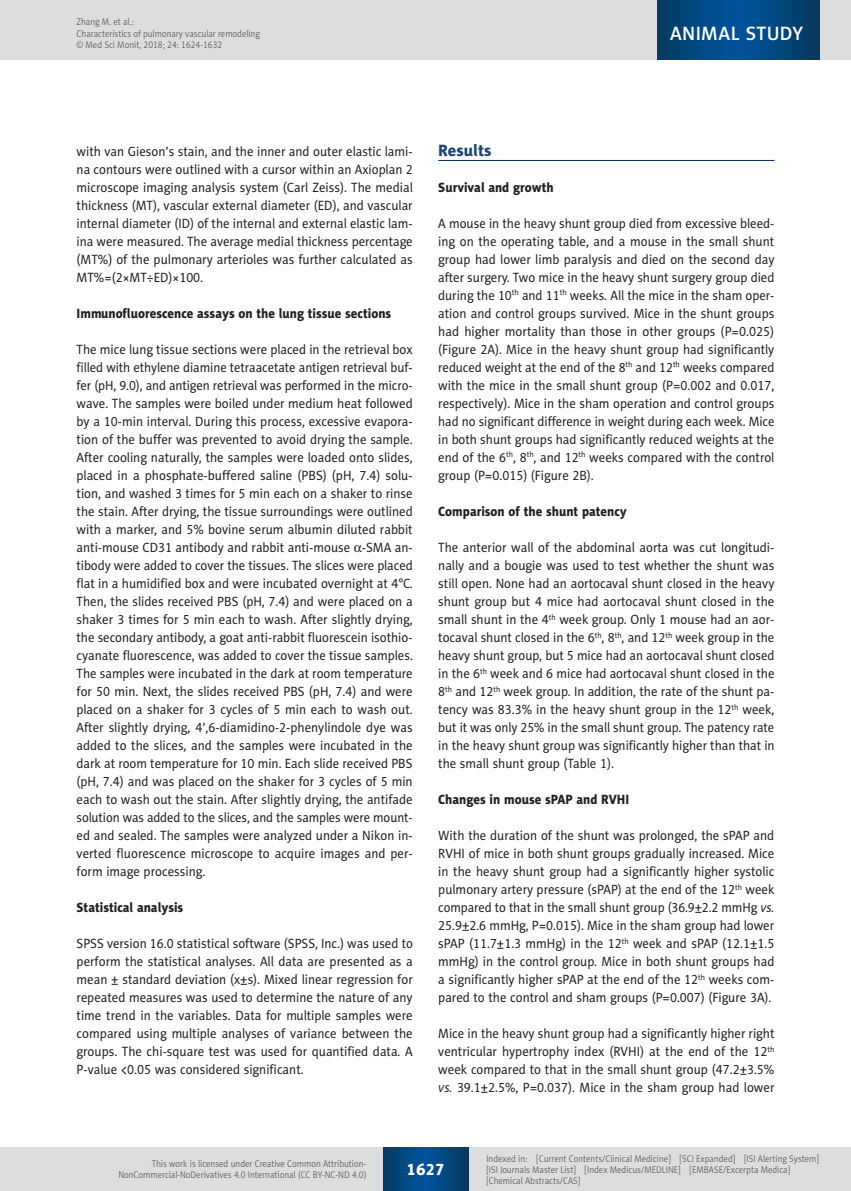
<style>
.page{position:relative;width:851px;height:1191px;background:#fff}
.page>*{position:absolute;margin:0;border:0;box-sizing:border-box;transform-origin:0 0}
.t1{font:19.5px "Naomi Sans EFN Medium";letter-spacing:.015em;color:#fff}
.MSM_Headline_1{font:16.5px "Naomi Sans EFN Heavy";color:#1a4574}
.t2{font:16.5px "Naomi Sans EFN Heavy";color:#fff}
.MSM_Body{font:13.5px/18px "Naomi Sans EFN";color:#231f20;text-align:justify;scale:.95 1}
.MSM_Headline_2{font:13.5px "Naomi Sans EFN Heavy";color:#231f20;scale:.95 1}
.t3{font:9.75px/11.2px "Naomi Sans EFN Light";color:#57585a;scale:.9 1}
.s1{font-family:"Standard Sym L"}
.s2{font-style:italic}
</style>
<div class="page">
<hr style="left:438px;top:160px;width:336px;height:1px;background:#00295c">
<div style="left:0;top:1148px;width:850px;height:43px;background:#dcdddf"></div>
<svg style="left:383px;top:1147px;width:85px;height:43px;background:#02477e"></svg>
<div style="left:0;top:0;width:850px;height:60px;background:#dcdddf"></div>
<svg style="left:657px;top:0;width:162px;height:60px;background:#02477e"></svg>
<p class="t3" style="left:77px;top:16px;width:205px">Zhang M. et al.:<br>Characteristics of pulmonary vascular remodeling © Med Sci Monit, 2018; 24: 1624-1632</p>
<h1 class="t1" style="left:670px;top:22px;width:134px">ANIMAL STUDY</h1>
<p class="MSM_Body" style="left:77px;top:142px;width:355px">with van Gieson’s stain, and the inner and outer elastic lami&shy;na contours were outlined with a cursor within an Axioplan 2 microscope imaging analysis system (Carl Zeiss). The medial thickness (MT), vascular external diameter (ED), and vascular internal diameter (ID) of the internal and external elastic lam&shy;ina were measured. The average medial thickness percentage (MT%) of the pulmonary arterioles was further calculated as MT%=(2×MT÷ED)×100.</p>
<p class="MSM_Headline_2" style="left:77px;top:305px;width:333px">Immunofluorescence assays on the lung tissue sections</p>
<p class="MSM_Body" style="left:77px;top:340px;width:355px">The mice lung tissue sections were placed in the retrieval box filled with ethylene diamine tetraacetate antigen retrieval buf&shy;fer (pH, 9.0), and antigen retrieval was performed in the micro&shy;wave. The samples were boiled under medium heat followed by a 10-min interval. During this process, excessive evapora&shy;tion of the buffer was prevented to avoid drying the sample.<br>After cooling naturally, the samples were loaded onto slides, placed in a phosphate-buffered saline (PBS) (pH, 7.4) solu&shy;tion, and washed 3 times for 5 min each on a shaker to rinse the stain. After drying, the tissue surroundings were outlined with a marker, and 5% bovine serum albumin diluted rabbit anti-mouse CD31 antibody and rabbit anti-mouse <span class="s1">a</span>-SMA an&shy;tibody were added to cover the tissues. The slices were placed flat in a humidified box and were incubated overnight at 4°C.<br>Then, the slides received PBS (pH, 7.4) and were placed on a shaker 3 times for 5 min each to wash. After slightly drying, the secondary antibody, a goat anti-rabbit fluorescein isothio&shy;cyanate fluorescence, was added to cover the tissue samples.<br>The samples were incubated in the dark at room temperature for 50 min. Next, the slides received PBS (pH, 7.4) and were placed on a shaker for 3 cycles of 5 min each to wash out.<br>After slightly drying, 4’,6-diamidino-2-phenylindole dye was added to the slices, and the samples were incubated in the dark at room temperature for 10 min. Each slide received PBS (pH, 7.4) and was placed on the shaker for 3 cycles of 5 min each to wash out the stain. After slightly drying, the antifade solution was added to the slices, and the samples were mount&shy;ed and sealed. The samples were analyzed under a Nikon in&shy;verted fluorescence microscope to acquire images and per&shy;form image processing.</p>
<p class="MSM_Headline_2" style="left:77px;top:899px;width:114px">Statistical analysis</p>
<p class="MSM_Body" style="left:77px;top:934px;width:355px">SPSS version 16.0 statistical software (SPSS, Inc.) was used to perform the statistical analyses. All data are presented as a mean ± standard deviation (x±s). Mixed linear regression for repeated measures was used to determine the nature of any time trend in the variables. Data for multiple samples were compared using multiple analyses of variance between the groups. The chi-square test was used for quantified data. A P-value &lt;0.05 was considered significant.</p>
<p class="MSM_Headline_1" style="left:438px;top:140px;width:55px">Results</p>
<p class="MSM_Headline_2" style="left:438px;top:179px;width:123px">Survival and growth</p>
<p class="MSM_Body" style="left:438px;top:214px;width:355px">A mouse in the heavy shunt group died from excessive bleed&shy;ing on the operating table, and a mouse in the small shunt group had lower limb paralysis and died on the second day after surgery. Two mice in the heavy shunt surgery group died during the 10<sup>th</sup> and 11<sup>th</sup> weeks. All the mice in the sham oper&shy;ation and control groups survived. Mice in the shunt groups had higher mortality than those in other groups (P=0.025) (Figure 2A). Mice in the heavy shunt group had significantly reduced weight at the end of the 8<sup>th</sup> and 12<sup>th</sup> weeks compared with the mice in the small shunt group (P=0.002 and 0.017, respectively). Mice in the sham operation and control groups had no significant difference in weight during each week. Mice in both shunt groups had significantly reduced weights at the end of the 6<sup>th</sup>, 8<sup>th</sup>, and 12<sup>th</sup> weeks compared with the control group (P=0.015) (Figure 2B).</p>
<p class="MSM_Headline_2" style="left:438px;top:503px;width:200px">Comparison of the shunt patency</p>
<p class="MSM_Body" style="left:438px;top:538px;width:355px">The anterior wall of the abdominal aorta was cut longitudi&shy;nally and a bougie was used to test whether the shunt was still open. None had an aortocaval shunt closed in the heavy shunt group but 4 mice had aortocaval shunt closed in the small shunt in the 4<sup>th</sup> week group. Only 1 mouse had an aor&shy;tocaval shunt closed in the 6<sup>th</sup>, 8<sup>th</sup>, and 12<sup>th</sup> week group in the heavy shunt group, but 5 mice had an aortocaval shunt closed in the 6<sup>th</sup> week and 6 mice had aortocaval shunt closed in the 8<sup>th</sup> and 12<sup>th</sup> week group. In addition, the rate of the shunt pa&shy;tency was 83.3% in the heavy shunt group in the 12<sup>th</sup> week, but it was only 25% in the small shunt group. The patency rate in the heavy shunt group was significantly higher than that in the small shunt group (Table 1).</p>
<p class="MSM_Headline_2" style="left:438px;top:791px;width:202px">Changes in mouse sPAP and RVHI</p>
<p class="MSM_Body" style="left:438px;top:826px;width:355px">With the duration of the shunt was prolonged, the sPAP and RVHI of mice in both shunt groups gradually increased. Mice in the heavy shunt group had a significantly higher systolic pulmonary artery pressure (sPAP) at the end of the 12<sup>th</sup> week compared to that in the small shunt group (36.9±2.2 mmHg <span class="s2">vs.<br></span>25.9±2.6 mmHg, P=0.015). Mice in the sham group had lower sPAP (11.7±1.3 mmHg) in the 12<sup>th</sup> week and sPAP (12.1±1.5 mmHg) in the control group. Mice in both shunt groups had a significantly higher sPAP at the end of the 12<sup>th</sup> weeks com&shy;pared to the control and sham groups (P=0.007) (Figure 3A).</p>
<p class="MSM_Body" style="left:438px;top:1024px;width:355px">Mice in the heavy shunt group had a significantly higher right ventricular hypertrophy index (RVHI) at the end of the 12<sup>th </sup>week compared to that in the small shunt group (47.2±3.5% <span class="s2">vs.</span> 39.1±2.5%, P=0.037). Mice in the sham group had lower</p>
<p class="t3" style="left:118px;top:1158px;width:277px;text-align:right">This work is licensed under Creative Common Attribution-<br>NonCommercial-NoDerivatives 4.0 International (CC BY-NC-ND 4.0)</p>
<p class="t2" style="left:406px;top:1159px;width:40px">1627</p>
<p class="t3" style="left:486px;top:1152px;width:371px">Indexed in: [Current Contents/Clinical Medicine] [SCI Expanded] [ISI Alerting System] [ISI Journals Master List] [Index Medicus/MEDLINE] [EMBASE/Excerpta Medica] [Chemical Abstracts/CAS]</p>
</div>
